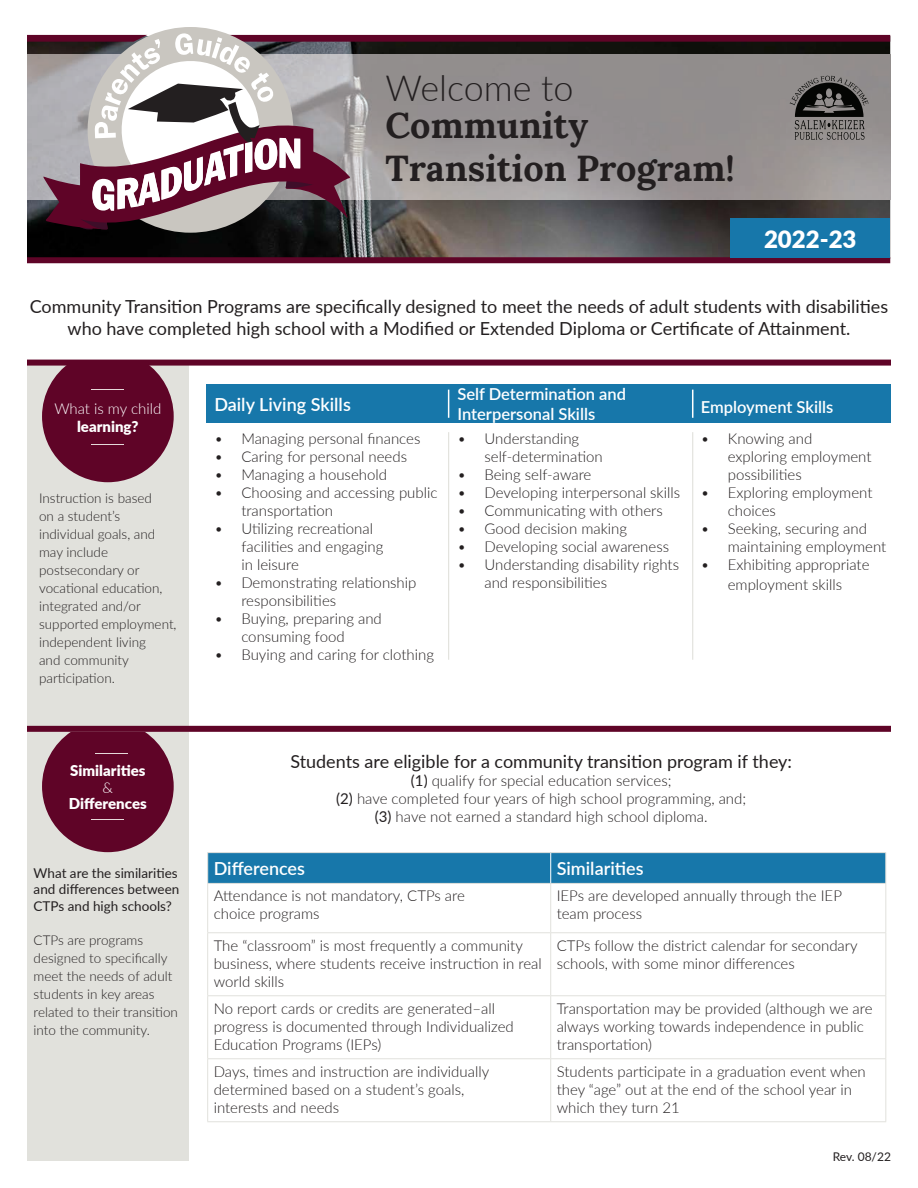
<style>
.page{position:relative;width:918px;height:1188px;background:#fff}
.page>*{position:absolute;margin:0;border:0;box-sizing:border-box;transform-origin:0 0}
.t1{font:700 36px/43.2px "Wgrtjw Lora";color:#231f20}
.t2{font:300 36px "Btjmlp Lato";color:#231f20}
.t3{font:900 24px "Jscpvr Lato";color:#fff}
.t4{font:18px/21.6px "Rmbvqq Lato";color:#231f20;text-align:center}
.t5{font:600 18px "Hsfngt Lato";color:#fff}
.t6{font:600 18px "Bmpsjx Lato";color:#fff}
.t7{font:600 16.5px "Bmpsjx Lato";color:#fff}
.t8{font:600 16.5px "Hsfngt Lato";color:#fff}
.t9{font:300 15px/18px "Wlsplx Lato";color:#231f20}
.t10{font:300 15px "Btjmlp Lato";color:#231f20}
.t11{font:900 15px "Cxymsh Lato";color:#fff}
.t12{font:300 15px "Btjmlp Lato";color:#fff}
.t13{font:900 15px "Jscpvr Lato";color:#fff}
.t14{font:300 13.5px/18px "Wlsplx Lato";color:#231f20}
.t15{font:13.5px/16.2px "Rmbvqq Lato";color:#231f20}
.t16{font:12px "Rmbvqq Lato";letter-spacing:-.005em;color:#231f20}
.s1{font-family:"Btjmlp Lato"}
.s2{font-family:"Rmbvqq Lato";font-weight:400}
</style>
<div class="page">
<div style="left:27px;top:363px;width:162px;height:798px;background:#e1e1dc"></div>
<div style="left:27px;top:360px;width:864px;height:6px;background:#5f0427"></div>
<div style="left:27px;top:726px;width:864px;height:6px;background:#5f0427"></div>
<img style="left:27px;top:230px;width:703px;height:27px">
<div style="left:27px;top:257px;width:863px;height:6px;background:#5f0427"></div>
<div style="left:730px;top:219px;width:160px;height:39px;background:#1777aa"></div>
<svg style="left:42px;top:365px;width:132px;height:117px"></svg>
<svg style="left:42px;top:732px;width:132px;height:120px"></svg>
<hr style="left:91px;top:820px;width:33px;height:1px;background:#e5d9d9">
<hr style="left:95px;top:754px;width:33px;height:1px;background:#e5d9d9">
<div style="left:206px;top:384px;width:685px;height:39px;background:#1777aa"></div>
<svg style="left:448px;top:390px;width:1px;height:28px"></svg>
<hr style="left:448px;top:432px;width:1px;height:228px;background:#e1e1dc">
<hr style="left:91px;top:444px;width:33px;height:1px;background:#e5d9d9">
<hr style="left:91px;top:389px;width:33px;height:1px;background:#e5d9d9">
<svg style="left:692px;top:390px;width:1px;height:28px"></svg>
<hr style="left:692px;top:432px;width:1px;height:228px;background:#e1e1dc">
<div style="left:208px;top:853px;width:677px;height:30px;background:#1777aa"></div>
<hr style="left:551px;top:852px;width:335px;height:1px;background:#e1e1dc">
<hr style="left:885px;top:853px;width:1px;height:30px;background:#e1e1dc">
<hr style="left:551px;top:883px;width:335px;height:1px;background:#e1e1dc">
<hr style="left:207px;top:884px;width:1px;height:48px;background:#e1e1dc">
<hr style="left:207px;top:933px;width:1px;height:62px;background:#e1e1dc">
<hr style="left:207px;top:996px;width:1px;height:62px;background:#e1e1dc">
<hr style="left:207px;top:1059px;width:1px;height:62px;background:#e1e1dc">
<hr style="left:550px;top:884px;width:1px;height:48px;background:#e1e1dc">
<hr style="left:885px;top:884px;width:1px;height:48px;background:#e1e1dc">
<hr style="left:550px;top:933px;width:1px;height:62px;background:#e1e1dc">
<hr style="left:885px;top:933px;width:1px;height:62px;background:#e1e1dc">
<hr style="left:550px;top:996px;width:1px;height:62px;background:#e1e1dc">
<hr style="left:885px;top:996px;width:1px;height:62px;background:#e1e1dc">
<hr style="left:550px;top:1059px;width:1px;height:62px;background:#e1e1dc">
<hr style="left:885px;top:1059px;width:1px;height:62px;background:#e1e1dc">
<hr style="left:207px;top:932px;width:344px;height:1px;background:#e1e1dc">
<hr style="left:551px;top:932px;width:335px;height:1px;background:#e1e1dc">
<hr style="left:207px;top:995px;width:344px;height:1px;background:#e1e1dc">
<hr style="left:551px;top:995px;width:335px;height:1px;background:#e1e1dc">
<hr style="left:207px;top:1058px;width:344px;height:1px;background:#e1e1dc">
<hr style="left:551px;top:1058px;width:335px;height:1px;background:#e1e1dc">
<hr style="left:207px;top:1121px;width:344px;height:1px;background:#e1e1dc">
<hr style="left:551px;top:1121px;width:335px;height:1px;background:#e1e1dc">
<hr style="left:207px;top:852px;width:344px;height:1px;background:#e1e1dc">
<hr style="left:207px;top:853px;width:1px;height:30px;background:#e1e1dc">
<hr style="left:207px;top:883px;width:344px;height:1px;background:#e1e1dc">
<hr style="left:550px;top:853px;width:1px;height:30px;background:#fff">
<svg style="left:27px;top:33px;width:863px;height:197px;background:#8b8184"></svg>
<h1 class="t2" style="left:386px;top:63px;width:190px">Welcome to</h1>
<h1 class="t1" style="left:386px;top:100px;width:351px">Community<br>Transition Program!</h1>
<h2 class="t3" style="left:764px;top:221px;width:94px">2022-23</h2>
<p class="t4" style="left:30px;top:295px;width:860px">Community Transition Programs are specifically designed to meet the needs of adult students with disabilities who have completed high school with a Modified or Extended Diploma or Certificate of Attainment.</p>
<p class="t12" style="left:54px;top:398px;width:109px">What is my child</p>
<p class="t13" style="left:77px;top:415px;width:63px">learning?</p>
<p class="t14" style="left:39px;top:489px;width:139px">Instruction is based<br>on a student’s individual goals, and may include postsecondary or vocational education, integrated and/or supported employment, independent living<br>and community participation.</p>
<p class="t11" style="left:70px;top:760px;width:77px">Similarities</p>
<p class="t12" style="left:103px;top:777px;width:12px">&amp;</p>
<p class="t11" style="left:69px;top:793px;width:79px">Differences</p>
<p class="t15" style="left:34px;top:865px;width:147px">What are the similarities and differences between<br>CTPs and high schools?</p>
<p class="t14" style="left:34px;top:931px;width:146px">CTPs are programs designed to specifically meet the needs of adult students in key areas related to their transition into the community.</p>
<p class="t6" style="left:214px;top:391px;width:138px">Daily Living Skills</p>
<p class="t9" style="left:214px;top:429px;width:208px"><span class="s1">•</span> Managing personal finances</p>
<p class="t9" style="left:214px;top:447px;width:194px"><span class="s1">•</span> Caring for personal needs</p>
<p class="t9" style="left:214px;top:465px;width:174px"><span class="s1">•</span> Managing a household</p>
<p class="t9" style="left:241px;top:483px;width:198px;text-indent:-27px"><span class="s1">•</span> Choosing and accessing public transportation</p>
<p class="t9" style="left:241px;top:519px;width:144px;text-indent:-27px"><span class="s1">•</span> Utilizing recreational facilities and engaging in leisure</p>
<p class="t9" style="left:241px;top:573px;width:177px;text-indent:-27px"><span class="s1">•</span> Demonstrating relationship responsibilities</p>
<p class="t9" style="left:241px;top:609px;width:142px;text-indent:-27px"><span class="s1">•</span> Buying, preparing and consuming food</p>
<p class="t9" style="left:214px;top:645px;width:221px"><span class="s1">•</span> Buying and caring for clothing</p>
<p class="t8" style="left:457px;top:382px;width:170px">Self Determination and</p>
<p class="t7" style="left:457px;top:402px;width:139px">Interpersonal Skills</p>
<p class="t9" style="left:484px;top:429px;width:120px;text-indent:-27px"><span class="s1">•</span> Understanding self-determination</p>
<p class="t9" style="left:457px;top:465px;width:135px"><span class="s1">•</span> Being self-aware</p>
<p class="t9" style="left:457px;top:483px;width:224px"><span class="s1">•</span> Developing interpersonal skills</p>
<p class="t9" style="left:457px;top:501px;width:207px"><span class="s1">•</span> Communicating with others</p>
<p class="t9" style="left:457px;top:519px;width:171px"><span class="s1">•</span> Good decision making</p>
<p class="t9" style="left:457px;top:537px;width:213px"><span class="s1">•</span> Developing social awareness</p>
<p class="t9" style="left:484px;top:555px;width:196px;text-indent:-27px"><span class="s1">•</span> Understanding disability rights and responsibilities</p>
<p class="t7" style="left:701px;top:395px;width:134px">Employment Skills</p>
<p class="t9" style="left:728px;top:429px;width:145px;text-indent:-27px"><span class="s1">•</span> Knowing and exploring employment possibilities</p>
<p class="t9" style="left:701px;top:483px;width:173px"><span class="s1">•</span> Exploring employment</p>
<p class="t10" style="left:728px;top:500px;width:50px">choices</p>
<p class="t9" style="left:728px;top:519px;width:160px;text-indent:-27px"><span class="s1">•</span> Seeking, securing and maintaining employment</p>
<p class="t9" style="left:701px;top:554px;width:170px;line-height:19.8px;text-align:center"><span class="s1">•</span> Exhibiting appropriate employment skills</p>
<p class="t4" style="left:290px;top:750px;width:503px">Students are eligible for a community transition program if they:</p>
<p class="t9" style="left:336px;top:771px;width:412px;text-align:center"><span class="s2">(1)</span> qualify for special education services;<br><span class="s2">(2)</span> have completed four years of high school programming, and; <span class="s2">(3)</span> have not earned a standard high school diploma.</p>
<p class="t5" style="left:214px;top:856px;width:93px">Differences</p>
<p class="t5" style="left:557px;top:856px;width:88px">Similarities</p>
<p class="t9" style="left:214px;top:887px;width:253px">Attendance is not mandatory, CTPs are choice programs</p>
<p class="t9" style="left:557px;top:887px;width:287px">IEPs are developed annually through the IEP team process</p>
<p class="t9" style="left:214px;top:936px;width:330px">The “classroom” is most frequently a community business, where students receive instruction in real world skills</p>
<p class="t9" style="left:557px;top:936px;width:302px">CTPs follow the district calendar for secondary schools, with some minor differences</p>
<p class="t9" style="left:214px;top:999px;width:302px">No report cards or credits are generated–all progress is documented through Individualized<br>Education Programs (IEPs)</p>
<p class="t9" style="left:557px;top:999px;width:317px">Transportation may be provided (although we are always working towards independence in public transportation)</p>
<p class="t9" style="left:214px;top:1062px;width:277px">Days, times and instruction are individually determined based on a student’s goals,</p>
<p class="t10" style="left:214px;top:1097px;width:127px">interests and needs</p>
<p class="t9" style="left:557px;top:1062px;width:311px">Students participate in a graduation event when they “age” out at the end of the school year in which they turn 21</p>
<p class="t16" style="left:833px;top:1148px;width:60px">Rev. 08/22</p>
</div>
